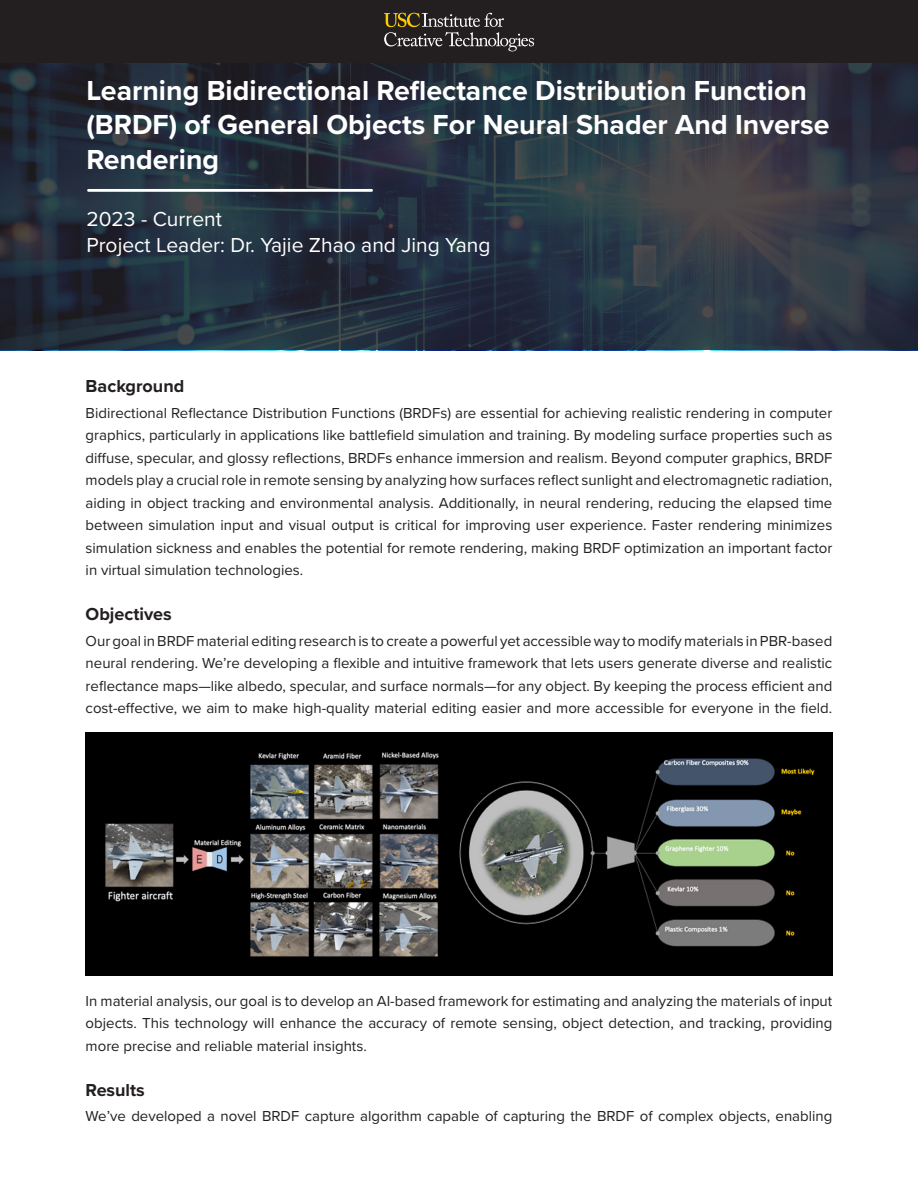
<style>
.page{position:relative;width:918px;height:1188px;background:#fff}
.page>*{position:absolute;margin:0;border:0;box-sizing:border-box;transform-origin:0 0}
.t1{font:700 28.5px/34.2px "Proxima Nova";color:#fff}
.t2{font:21px "Proxima Nova";color:#fff}
.t3{font:700 18px "Proxima Nova";color:#231f20}
.t4{font:15px/22.5px "Proxima Nova";color:#231f20;text-align:justify}
</style>
<div class="page">
<div style="left:0;top:0;width:918px;height:63px;background:#231f20"></div>
<svg style="left:384px;top:13px;width:150px;height:38px"></svg>
<svg style="left:0;top:63px;width:918px;height:287px;background:#28323f"></svg>
<hr style="left:87px;top:189px;width:286px;height:3px;background:#fff">
<img style="left:86px;top:732px;width:746px;height:244px">
<p class="t1" style="left:86px;top:73px;width:745px">Learning Bidirectional Reflectance Distribution Function (BRDF) of General Objects For Neural Shader And Inverse<br>Rendering</p>
<p class="t2" style="left:86px;top:204px;width:137px">2023 - Current</p>
<p class="t2" style="left:86px;top:229px;width:406px">Project Leader: Dr. Yajie Zhao and Jing Yang</p>
<p class="t3" style="left:86px;top:373px;width:100px">Background</p>
<p class="t4" style="left:86px;top:401px;width:748px">Bidirectional Reflectance Distribution Functions (BRDFs) are essential for achieving realistic rendering in computer graphics, particularly in applications like battlefield simulation and training. By modeling surface properties such as diffuse, specular, and glossy reflections, BRDFs enhance immersion and realism. Beyond computer graphics, BRDF models play a crucial role in remote sensing by analyzing how surfaces reflect sunlight and electromagnetic radiation, aiding in object tracking and environmental analysis. Additionally, in neural rendering, reducing the elapsed time between simulation input and visual output is critical for improving user experience. Faster rendering minimizes simulation sickness and enables the potential for remote rendering, making BRDF optimization an important factor in virtual simulation technologies.</p>
<p class="t3" style="left:86px;top:601px;width:88px">Objectives</p>
<p class="t4" style="left:86px;top:629px;width:748px">Our goal in BRDF material editing research is to create a powerful yet accessible way to modify materials in PBR-based neural rendering. We’re developing a flexible and intuitive framework that lets users generate diverse and realistic reflectance maps—like albedo, specular, and surface normals—for any object. By keeping the process efficient and cost-effective, we aim to make high-quality material editing easier and more accessible for everyone in the field.</p>
<p class="t4" style="left:86px;top:989px;width:748px">In material analysis, our goal is to develop an AI-based framework for estimating and analyzing the materials of input objects. This technology will enhance the accuracy of remote sensing, object detection, and tracking, providing more precise and reliable material insights.</p>
<p class="t3" style="left:86px;top:1076px;width:61px">Results</p>
<p class="t4" style="left:86px;top:1104px;width:748px">We’ve developed a novel BRDF capture algorithm capable of capturing the BRDF of complex objects, enabling</p>
</div>
